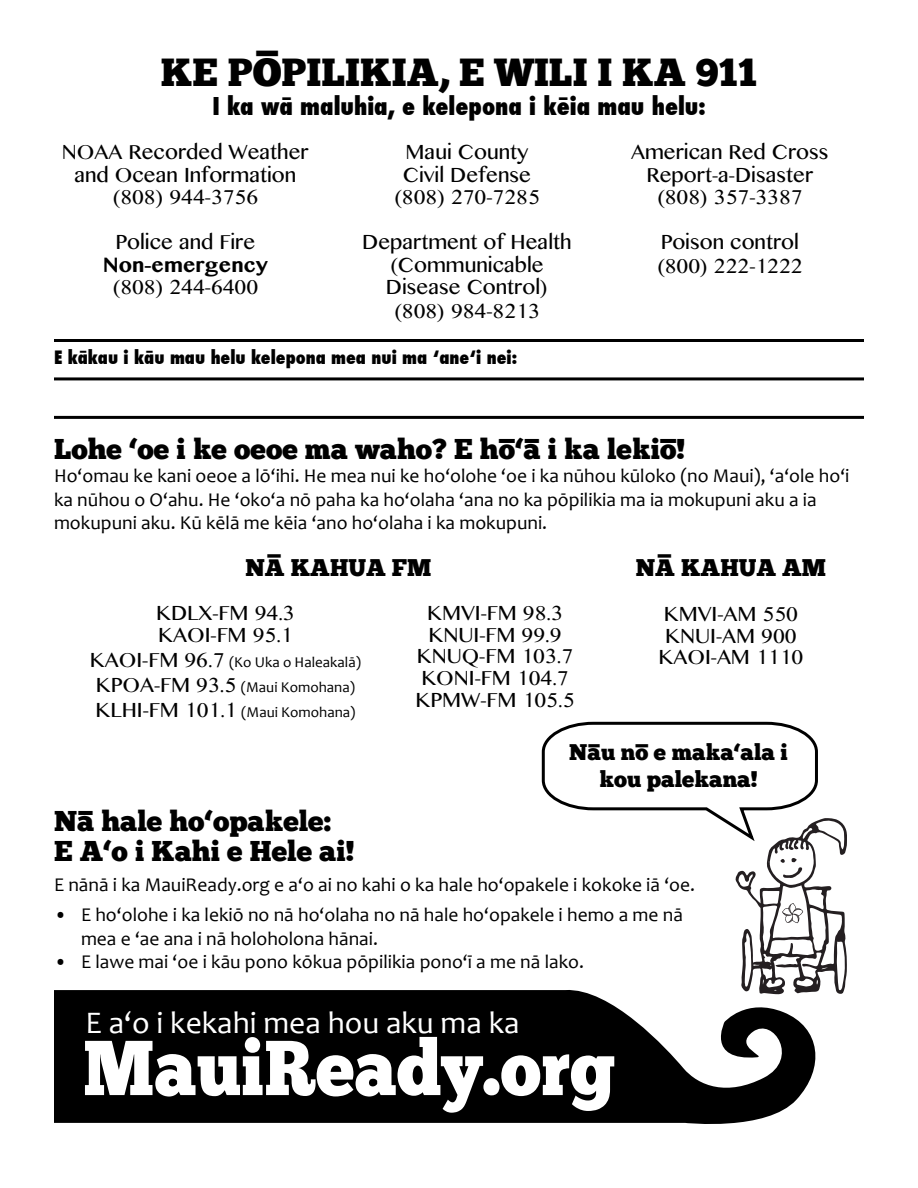
<style>
.page{position:relative;width:918px;height:1188px;background:#fff}
.page>*{position:absolute;margin:0;border:0;box-sizing:border-box;transform-origin:0 0}
.t1{font:77.55px "Chunk Five Ex";color:#fff;scale:.91 1}
.t2{font:39px "Chunk Five Ex";color:#000}
.t3{font:31.5px "Candara";color:#fff}
.t4{font:28.5px/30px "Chunk Five Ex";color:#000}
.t5{font:800 condensed 24px "Futura";color:#000}
.t6{font:24px "Chunk Five Ex";color:#000}
.t7{font:22.5px/27px "Chunk Five Ex";color:#000;text-align:center}
.t8{font:19.5px/23.4px "Candara";color:#000}
.t9{font:18px/21.6px "Bangla MN";color:#000;text-align:center}
.t10{font:800 condensed 18px "Futura";color:#000}
.t11{font:700 18px "Bangla MN";color:#000}
.t12{font:15px/25.2px "Candara";color:#000;text-align:center}
.s1{font-family:"Bangla MN";font-size:18px}
</style>
<div class="page">
<svg style="left:54px;top:990px;width:762px;height:134px;background:#1f1f1f"></svg>
<svg style="left:540px;top:721px;width:307px;height:274px"></svg>
<hr style="left:54px;top:416px;width:810px;height:3px;background:#000">
<hr style="left:54px;top:339px;width:810px;height:3px;background:#000">
<hr style="left:54px;top:377px;width:810px;height:3px;background:#000">
<h2 class="t2" style="left:161px;top:43px;width:598px">KE PŌPILIKIA, E WILI I KA 911</h2>
<p class="t5" style="left:212px;top:90px;width:495px">I ka wā maluhia, e kelepona i kēia mau helu:</p>
<p class="t9" style="left:394px;top:141px;width:147px;line-height:22.5px">Maui County<br>Civil Defense (808) 270-7285</p>
<p class="t9" style="left:362px;top:231px;width:211px;line-height:23px">Department of Health (Communicable<br>Disease Control) (808) 984-8213</p>
<p class="t9" style="left:62px;top:141px;width:248px;line-height:22.5px">NOAA Recorded Weather and Ocean Information (808) 944-3756</p>
<p class="t9" style="left:115px;top:231px;width:141px">Police and Fire</p>
<p class="t11" style="left:103px;top:251px;width:167px">Non-emergency</p>
<p class="t9" style="left:113px;top:276px;width:147px">(808) 244-6400</p>
<p class="t9" style="left:631px;top:141px;width:199px;line-height:22.5px">American Red Cross<br>Report-a-Disaster (808) 357-3387</p>
<p class="t9" style="left:657px;top:230px;width:147px;line-height:24px;text-align:left">Poison control (800) 222-1222</p>
<p class="t10" style="left:54px;top:345px;width:465px">E kākau i kāu mau helu kelepona mea nui ma ‘ane‘i nei:</p>
<h3 class="t4" style="left:54px;top:433px;width:633px">Lohe ‘oe i ke oeoe ma waho? E hō‘ā i ka lekiō!</h3>
<p class="t8" style="left:54px;top:464px;width:797px">Ho‘omau ke kani oeoe a lō‘ihi. He mea nui ke ho‘olohe ‘oe i ka nūhou kūloko (no Maui), ‘a‘ole ho‘i ka nūhou o O‘ahu. He ‘oko‘a nō paha ka ho‘olaha ‘ana no ka pōpilikia ma ia mokupuni aku a ia mokupuni aku. Kū kēlā me kēia ‘ano ho‘olaha i ka mokupuni.</p>
<p class="t6" style="left:636px;top:550px;width:192px">NĀ KAHUA AM</p>
<p class="t9" style="left:659px;top:603px;width:146px">KMVI-AM 550<br>KNUI-AM 900<br>KAOI-AM 1110</p>
<p class="t6" style="left:245px;top:550px;width:188px">NĀ KAHUA FM</p>
<p class="t9" style="left:416px;top:602px;width:160px">KMVI-FM 98.3<br>KNUI-FM 99.9<br>KNUQ-FM 103.7<br>KONI-FM 104.7<br>KPMW-FM 105.5</p>
<p class="t9" style="left:156px;top:602px;width:140px;text-align:left">KDLX-FM 94.3<br>KAOI-FM 95.1</p>
<p class="t12" style="left:90px;top:650px;width:273px"><span class="s1">KAOI-FM 96.7</span> (Ko Uka o Haleakalā)<br><span class="s1">KPOA-FM 93.5</span> (Maui Komohana)<br><span class="s1">KLHI-FM 101.1</span> (Maui Komohana)</p>
<p class="t7" style="left:569px;top:738px;width:220px">Nāu nō e maka‘ala i kou palekana!</p>
<h3 class="t4" style="left:54px;top:806px;width:302px">Nā hale ho‘opakele:<br>E A‘o i Kahi e Hele ai!</h3>
<p class="t8" style="left:54px;top:873px;width:643px">E nānā i ka MauiReady.org e a‘o ai no kahi o ka hale ho‘opakele i kokoke iā ‘oe.</p>
<p class="t8" style="left:81px;top:903px;width:603px;text-indent:-27px">• E ho‘olohe i ka lekiō no nā ho‘olaha no nā hale ho‘opakele i hemo a me nā mea e ‘ae ana i nā holoholona hānai.</p>
<p class="t8" style="left:54px;top:950px;width:532px">• E lawe mai ‘oe i kāu pono kōkua pōpilikia pono‘ī a me nā lako.</p>
<h3 class="t3" style="left:86px;top:1003px;width:436px">E a‘o i kekahi mea hou aku ma ka</h3>
<h1 class="t1" style="left:83px;top:1010px;width:586px">MauiReady.org</h1>
</div>
